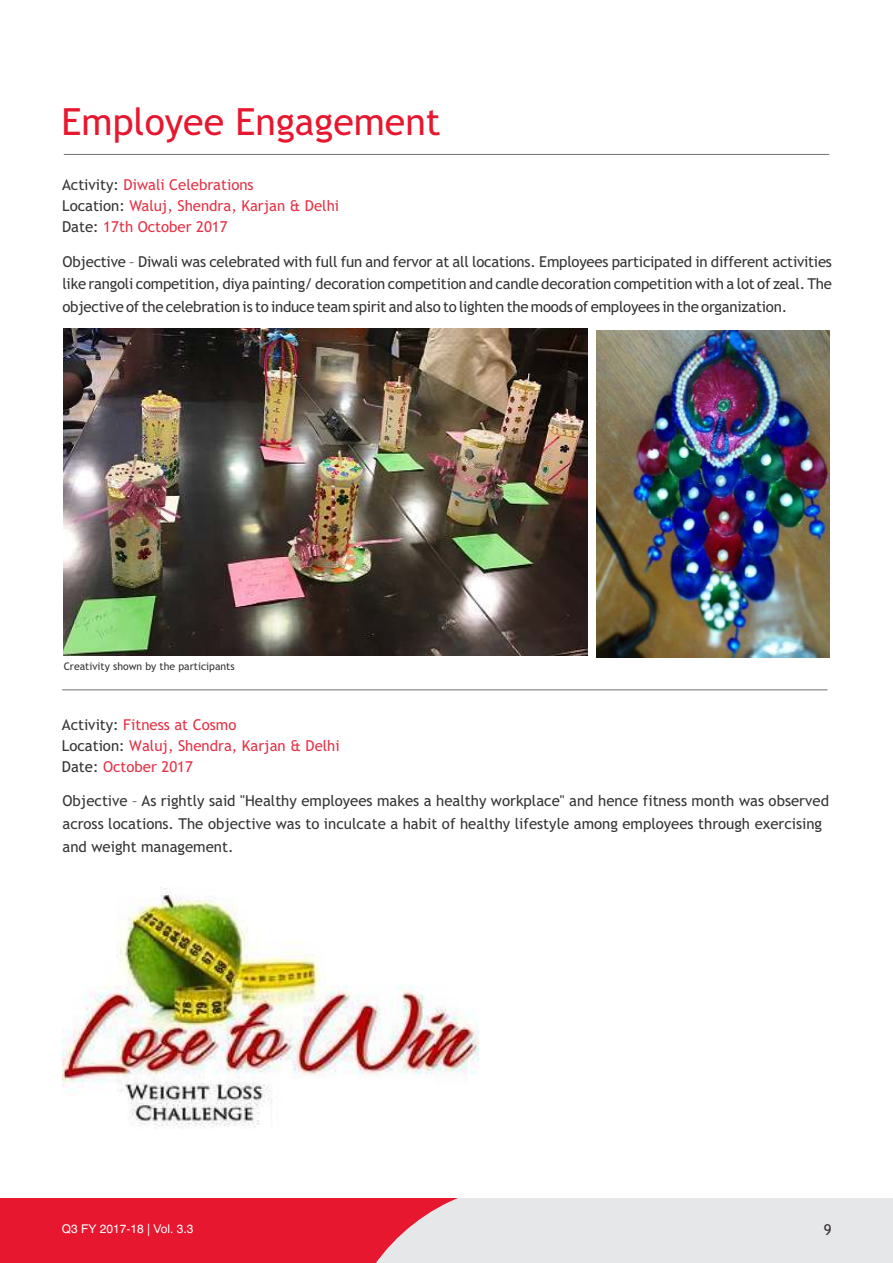
<style>
.page{position:relative;width:893px;height:1263px;background:#fff}
.page>*{position:absolute;margin:0;border:0;box-sizing:border-box;transform-origin:0 0}
.t1{font:37.5px "Trebuchet MS";color:#e6172f}
.t2{font:15px/22.6px "Trebuchet MS";color:#373435;text-align:justify}
.t3{font:15px/20.9px "Trebuchet MS";color:#e63246}
.t4{font:12px "Helvetica";color:#fff}
.t5{font:10.5px "Trebuchet MS";color:#373435}
.s1{color:#373435}
</style>
<div class="page">
<div style="left:0;top:1198px;width:893px;height:65px;background:#e6e7e8"></div>
<svg style="left:0;top:1198px;width:458px;height:65px;background:#e62d42"></svg>
<hr style="left:64px;top:154px;width:765px;height:1px;background:#717173">
<hr style="left:62px;top:689px;width:765px;height:1px;background:#717173">
<img style="left:62px;top:887px;width:416px;height:241px">
<img style="left:64px;top:328px;width:524px;height:327px">
<img style="left:596px;top:331px;width:233px;height:327px">
<h1 class="t1" style="left:61px;top:108px;width:381px">Employee Engagement</h1>
<p class="t3" style="left:62px;top:175px;width:279px"><span class="s1">Activity:</span> Diwali Celebrations<br><span class="s1">Location:</span> Waluj, Shendra, Karjan &amp; Delhi<br><span class="s1">Date:</span> 17th October 2017</p>
<p class="t2" style="left:62px;top:251px;width:771px">Objective – Diwali was celebrated with full fun and fervor at all locations. Employees participated in different activities like rangoli competition, diya painting/ decoration competition and candle decoration competition with a lot of zeal. The objective of the celebration is to induce team spirit and also to lighten the moods of employees in the organization.</p>
<p class="t5" style="left:64px;top:663px;width:173px">Creativity shown by the participants</p>
<p class="t3" style="left:62px;top:715px;width:279px"><span class="s1">Activity:</span> Fitness at Cosmo<br><span class="s1">Location:</span> Waluj, Shendra, Karjan &amp; Delhi<br><span class="s1">Date:</span> October 2017</p>
<p class="t2" style="left:62px;top:791px;width:768px;text-align:left">Objective – As rightly said "Healthy employees makes a healthy workplace" and hence fitness month was observed across locations. The objective was to inculcate a habit of healthy lifestyle among employees through exercising and weight management.</p>
<p class="t4" style="left:62px;top:1223px;width:133px">Q3 FY 2017-18 | Vol. 3.3</p>
<p class="t2" style="left:824px;top:1219px;width:9px">9</p>
</div>
